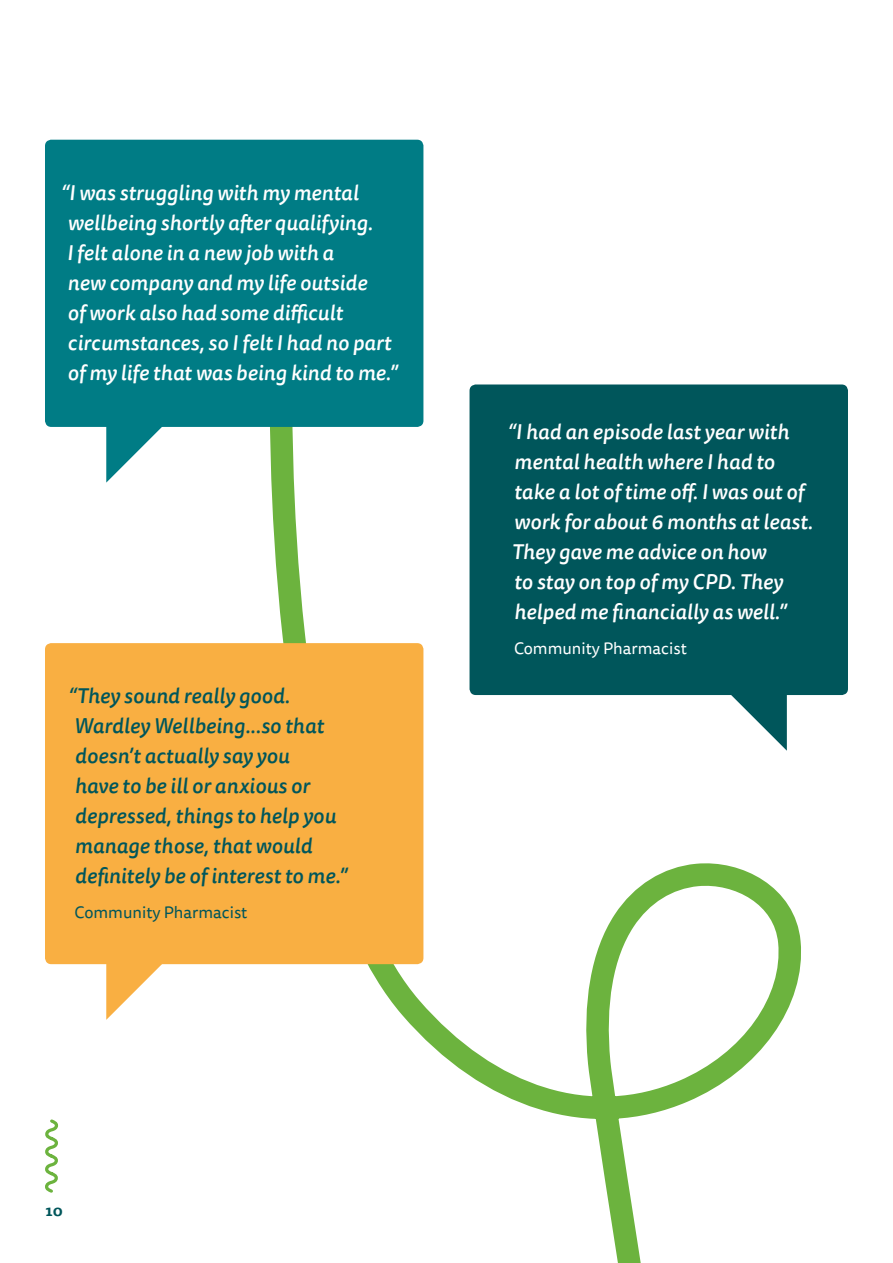
<style>
.page{position:relative;width:893px;height:1263px;background:#fff}
.page>*{position:absolute;margin:0;border:0;box-sizing:border-box;transform-origin:0 0}
.t1{font:italic 500 21px/30px "Tisa Sans Pro";letter-spacing:.01em;color:#fff}
.t2{font:italic 500 21px/30px "Tisa Sans Pro";letter-spacing:.01em;color:#00565b}
.t3{font:16.5px "Tisa Sans Pro";color:#fff}
.t4{font:16.5px "Tisa Sans Pro";color:#00565b}
.t5{font:700 15px "Tisa Pro";color:#00565b}
</style>
<div class="page">
<svg style="left:45px;top:1119px;width:14px;height:74px"></svg>
<svg style="left:254px;top:362px;width:565px;height:901px"></svg>
<svg style="left:729px;top:695px;width:58px;height:56px"></svg>
<div style="left:469px;top:384px;width:379px;height:311px;background:#00565b;border-radius:6px"></div>
<div style="left:45px;top:140px;width:378px;height:287px;background:#007c85;border-radius:6px"></div>
<svg style="left:106px;top:426px;width:58px;height:57px"></svg>
<div style="left:45px;top:643px;width:378px;height:321px;background:#f9af42;border-radius:6px"></div>
<svg style="left:106px;top:964px;width:58px;height:56px"></svg>
<p class="t1" style="left:61px;top:178px;width:339px">“I was struggling with my mental wellbeing shortly after qualifying.<br>I felt alone in a new job with a<br>new company and my life outside<br>of work also had some difficult circumstances, so I felt I had no part of my life that was being kind to me.”</p>
<p class="t2" style="left:68px;top:681px;width:281px">“They sound really good.<br>Wardley Wellbeing...so that doesn’t actually say you<br>have to be ill or anxious or depressed, things to help you manage those, that would definitely be of interest to me.”</p>
<p class="t4" style="left:75px;top:901px;width:174px">Community Pharmacist</p>
<p class="t1" style="left:507px;top:417px;width:307px">“I had an episode last year with mental health where I had to take a lot of time off. I was out of work for about 6 months at least.<br>They gave me advice on how<br>to stay on top of my CPD. They helped me financially as well.”</p>
<p class="t3" style="left:514px;top:638px;width:174px">Community Pharmacist</p>
<p class="t5" style="left:45px;top:1198px;width:19px">10</p>
</div>
